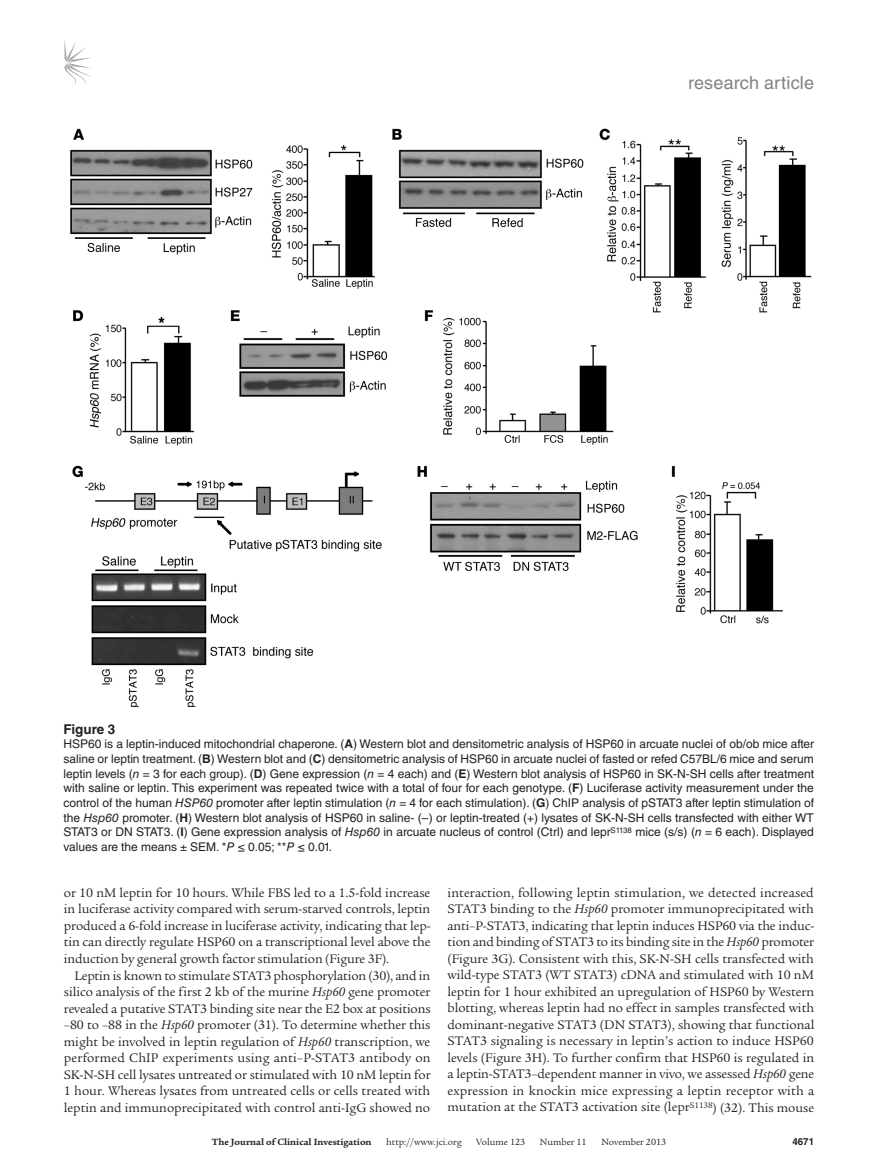
<style>
.page{position:relative;width:878px;height:1175px;background:#fff}
.page>*{position:absolute;margin:0;border:0;box-sizing:border-box;transform-origin:0 0}
.t1{font:18px "Helvetica LT Std";letter-spacing:.01em;color:#808285}
.t2{font:13.5px/16.5px "Legacy Serif Std";letter-spacing:-.005em;color:#231f20;text-align:justify}
.t3{font:700 13.5px "Helvetica LT Std";color:#231f20}
.t4{font:12px/14.7px "Helvetica LT Std";color:#231f20;text-align:justify}
.t5{font:9.75px "Legacy Serif Std";color:#231f20}
.t6{font:700 9.75px "Legacy Serif Std";color:#231f20}
.t7{font:700 9.75px "Helvetica LT Std";color:#231f20}
.s1{font-weight:700}
.s2{font-style:italic}
</style>
<div class="page">
<svg style="left:64px;top:40px;width:27px;height:45px"></svg>
<img style="left:70px;top:128px;width:742px;height:579px">
<h1 class="t1" style="left:688px;top:73px;width:127px">research article</h1>
<p class="t3" style="left:63px;top:721px;width:53px">Figure 3</p>
<p class="t4" style="left:63px;top:737px;width:752px">HSP60 is a leptin-induced mitochondrial chaperone. (<span class="s1">A</span>) Western blot and densitometric analysis of HSP60 in arcuate nuclei of ob/ob mice after saline or leptin treatment. (<span class="s1">B</span>) Western blot and (<span class="s1">C</span>) densitometric analysis of HSP60 in arcuate nuclei of fasted or refed C57BL/6 mice and serum leptin levels (<span class="s2">n</span> = 3 for each group). (<span class="s1">D</span>) Gene expression (<span class="s2">n</span> = 4 each) and (<span class="s1">E</span>) Western blot analysis of HSP60 in SK-N-SH cells after treatment with saline or leptin. This experiment was repeated twice with a total of four for each genotype. (<span class="s1">F</span>) Luciferase activity measurement under the control of the human <span class="s2">HSP60</span> promoter after leptin stimulation (<span class="s2">n</span> = 4 for each stimulation). (<span class="s1">G</span>) ChIP analysis of pSTAT3 after leptin stimulation of the <span class="s2">Hsp60</span> promoter. (<span class="s1">H</span>) Western blot analysis of HSP60 in saline- (–) or leptin-treated (+) lysates of SK-N-SH cells transfected with either WT STAT3 or DN STAT3. (<span class="s1">I</span>) Gene expression analysis of <span class="s2">Hsp60</span> in arcuate nucleus of control (Ctrl) and lepr<sup>S1138</sup> mice (s/s) (<span class="s2">n</span> = 6 each). Displayed values are the means ± SEM. *<span class="s2">P</span> ≤ 0.05; **<span class="s2">P</span> ≤ 0.01.</p>
<p class="t2" style="left:64px;top:884px;width:368px">or 10 nM leptin for 10 hours. While FBS led to a 1.5-fold increase in luciferase activity compared with serum-starved controls, leptin produced a 6-fold increase in luciferase activity, indicating that lep&shy;tin can directly regulate HSP60 on a transcriptional level above the induction by general growth factor stimulation (Figure 3F).</p>
<p class="t2" style="left:64px;top:967px;width:368px;text-indent:11px">Leptin is known to stimulate STAT3 phosphorylation (30), and in silico analysis of the first 2 kb of the murine <span class="s2">Hsp60</span> gene promoter revealed a putative STAT3 binding site near the E2 box at positions –80 to –88 in the <span class="s2">Hsp60</span> promoter (31). To determine whether this might be involved in leptin regulation of <span class="s2">Hsp60</span> transcription, we performed ChIP experiments using anti–P-STAT3 antibody on SK-N-SH cell lysates untreated or stimulated with 10 nM leptin for 1 hour. Whereas lysates from untreated cells or cells treated with leptin and immunoprecipitated with control anti-IgG showed no</p>
<p class="t2" style="left:447px;top:884px;width:368px">interaction, following leptin stimulation, we detected increased STAT3 binding to the <span class="s2">Hsp60</span> promoter immunoprecipitated with anti–P-STAT3, indicating that leptin induces HSP60 via the induc&shy;tion and binding of STAT3 to its binding site in the <span class="s2">Hsp60</span> promoter (Figure 3G). Consistent with this, SK-N-SH cells transfected with wild-type STAT3 (WT STAT3) cDNA and stimulated with 10 nM leptin for 1 hour exhibited an upregulation of HSP60 by Western blotting, whereas leptin had no effect in samples transfected with dominant-negative STAT3 (DN STAT3), showing that functional STAT3 signaling is necessary in leptin’s action to induce HSP60 levels (Figure 3H). To further confirm that HSP60 is regulated in a leptin-STAT3–dependent manner in vivo, we assessed <span class="s2">Hsp60</span> gene expression in knockin mice expressing a leptin receptor with a mutation at the STAT3 activation site (lepr<sup>S1138</sup>) (32). This mouse</p>
<p class="t6" style="left:212px;top:1135px;width:161px">The Journal of Clinical Investigation</p>
<p class="t5" style="left:386px;top:1136px;width:77px">http://www.jci.org</p>
<p class="t5" style="left:476px;top:1136px;width:50px">Volume 123</p>
<p class="t5" style="left:540px;top:1136px;width:48px">Number 11</p>
<p class="t5" style="left:601px;top:1136px;width:66px">November 2013</p>
<p class="t7" style="left:792px;top:1135px;width:23px">4671</p>
</div>
